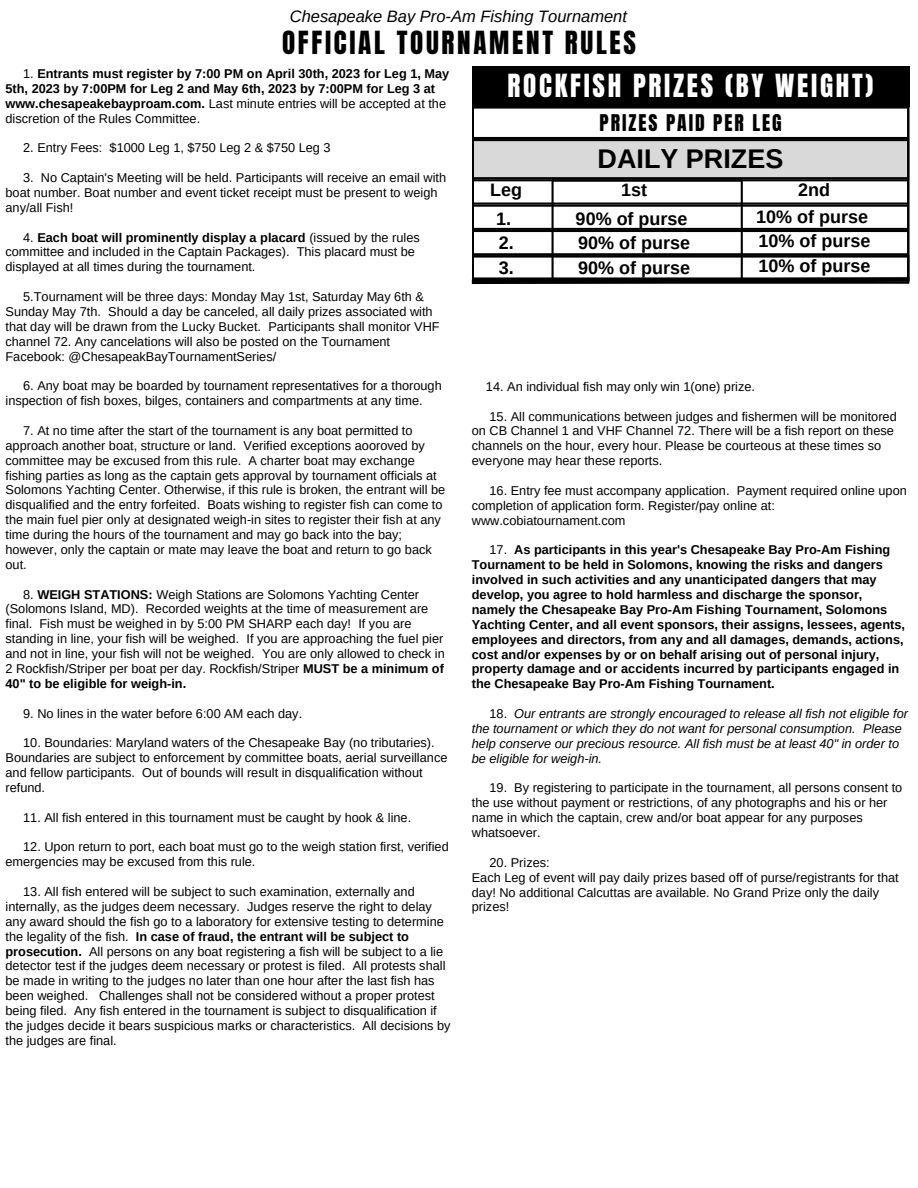
<style>
.page{position:relative;width:918px;height:1188px;background:#fff}
.page>*{position:absolute;margin:0;border:0;box-sizing:border-box;transform-origin:0 0}
.t1{font:27.15px "Anton";letter-spacing:.1em;color:#fff}
.t2{font:27.15px "Anton";letter-spacing:.1em;color:#000}
.t3{font:700 27px "Arimo";color:#000}
.t4{font:19.65px "Anton";letter-spacing:.1em;color:#000}
.t5{font:700 18px/24.8px "Arimo";color:#000}
.t6{font:italic 16.5px "Arimo";color:#000}
.t7{font:12.75px/14.9px "Arimo";color:#000}
.t8{font:700 12.75px/14.9px "Arimo";color:#000}
.t9{font:italic 12.75px/14.9px "Arimo";color:#000}
.s1{font-weight:400}
.s2{font-weight:700}
.s3{font-style:normal}
</style>
<div class="page">
<div style="left:472px;top:66px;width:437px;height:40px;background:#000"></div>
<svg style="left:471px;top:106px;width:439px;height:179px"></svg>
<p class="t6" style="left:290px;top:7px;width:339px">Chesapeake Bay Pro-Am Fishing Tournament</p>
<h1 class="t2" style="left:282px;top:23px;width:355px">OFFICIAL TOURNAMENT RULES</h1>
<p class="t8" style="left:6px;top:66px;width:445px;text-indent:18px"><span class="s1">1.</span> Entrants must register by 7:00 PM on April 30th, 2023 for Leg 1, May 5th, 2023 by 7:00PM for Leg 2 and May 6th, 2023 by 7:00PM for Leg 3 at www.chesapeakebayproam.com. <span class="s1">Last minute entries will be accepted at the discretion of the Rules Committee.</span></p>
<p class="t7" style="left:23px;top:140px;width:309px">2. Entry Fees: $1000 Leg 1, $750 Leg 2 &amp; $750 Leg 3</p>
<p class="t7" style="left:6px;top:170px;width:442px;text-indent:18px">3. No Captain's Meeting will be held. Participants will receive an email with boat number. Boat number and event ticket receipt must be present to weigh any/all Fish!</p>
<p class="t7" style="left:6px;top:230px;width:416px;text-indent:18px">4. <span class="s2">Each boat will prominently display a placard</span> (issued by the rules committee and included in the Captain Packages). This placard must be displayed at all times during the tournament.</p>
<p class="t7" style="left:6px;top:289px;width:436px;text-indent:18px">5.Tournament will be three days: Monday May 1st, Saturday May 6th &amp; Sunday May 7th. Should a day be canceled, all daily prizes associated with that day will be drawn from the Lucky Bucket. Participants shall monitor VHF channel 72. Any cancelations will also be posted on the Tournament Facebook: @ChesapeakBayTournamentSeries/</p>
<p class="t7" style="left:6px;top:378px;width:438px;text-indent:18px">6. Any boat may be boarded by tournament representatives for a thorough inspection of fish boxes, bilges, containers and compartments at any time.</p>
<p class="t7" style="left:6px;top:423px;width:441px;text-indent:18px">7. At no time after the start of the tournament is any boat permitted to approach another boat, structure or land. Verified exceptions aooroved by committee may be excused from this rule. A charter boat may exchange fishing parties as long as the captain gets approval by tournament officials at Solomons Yachting Center. Otherwise, if this rule is broken, the entrant will be disqualified and the entry forfeited. Boats wishing to register fish can come to the main fuel pier only at designated weigh-in sites to register their fish at any time during the hours of the tournament and may go back into the bay; however, only the captain or mate may leave the boat and return to go back out.</p>
<p class="t7" style="left:6px;top:587px;width:441px;text-indent:18px">8. <span class="s2">WEIGH STATIONS:</span> Weigh Stations are Solomons Yachting Center (Solomons Island, MD). Recorded weights at the time of measurement are final. Fish must be weighed in by 5:00 PM SHARP each day! If you are standing in line, your fish will be weighed. If you are approaching the fuel pier and not in line, your fish will not be weighed. You are only allowed to check in 2 Rockfish/Striper per boat per day. Rockfish/Striper <span class="s2">MUST be a minimum of 40" to be eligible for weigh-in.</span></p>
<p class="t7" style="left:23px;top:706px;width:281px">9. No lines in the water before 6:00 AM each day.</p>
<p class="t7" style="left:6px;top:735px;width:443px;text-indent:18px">10. Boundaries: Maryland waters of the Chesapeake Bay (no tributaries).<br>Boundaries are subject to enforcement by committee boats, aerial surveillance and fellow participants. Out of bounds will result in disqualification without refund.</p>
<p class="t7" style="left:23px;top:810px;width:390px">11. All fish entered in this tournament must be caught by hook &amp; line.</p>
<p class="t7" style="left:6px;top:840px;width:445px;text-indent:18px">12. Upon return to port, each boat must go to the weigh station first, verified emergencies may be excused from this rule.</p>
<p class="t7" style="left:6px;top:884px;width:446px;text-indent:18px">13. All fish entered will be subject to such examination, externally and internally, as the judges deem necessary. Judges reserve the right to delay any award should the fish go to a laboratory for extensive testing to determine the legality of the fish. <span class="s2">In case of fraud, the entrant will be subject to prosecution.</span> All persons on any boat registering a fish will be subject to a lie detector test if the judges deem necessary or protest is filed. All protests shall be made in writing to the judges no later than one hour after the last fish has been weighed. Challenges shall not be considered without a proper protest being filed. Any fish entered in the tournament is subject to disqualification if the judges decide it bears suspicious marks or characteristics. All decisions by the judges are final.</p>
<h1 class="t1" style="left:508px;top:66px;width:367px">ROCKFISH PRIZES (BY WEIGHT)</h1>
<h3 class="t4" style="left:599px;top:108px;width:184px">PRIZES PAID PER LEG</h3>
<h2 class="t3" style="left:598px;top:143px;width:187px">DAILY PRIZES</h2>
<h3 class="t5" style="left:490px;top:178px;width:33px">Leg</h3>
<h3 class="t5" style="left:621px;top:178px;width:28px">1st</h3>
<h3 class="t5" style="left:798px;top:178px;width:33px">2nd</h3>
<h3 class="t5" style="left:496px;top:206px;width:19px">1.<br>2.<br>3.</h3>
<h3 class="t5" style="left:756px;top:204px;width:116px">10% of purse<br>10% of purse<br>10% of purse</h3>
<h3 class="t5" style="left:576px;top:206px;width:116px">90% of purse<br>90% of purse<br>90% of purse</h3>
<p class="t7" style="left:486px;top:379px;width:271px">14. An individual fish may only win 1(one) prize.</p>
<p class="t7" style="left:472px;top:409px;width:426px;text-indent:18px">15. All communications between judges and fishermen will be monitored on CB Channel 1 and VHF Channel 72. There will be a fish report on these channels on the hour, every hour. Please be courteous at these times so everyone may hear these reports.</p>
<p class="t7" style="left:472px;top:483px;width:437px;text-indent:18px">16. Entry fee must accompany application. Payment required online upon completion of application form. Register/pay online at: www.cobiatournament.com</p>
<p class="t8" style="left:472px;top:543px;width:435px;text-indent:18px"><span class="s1">17.</span> As participants in this year's Chesapeake Bay Pro-Am Fishing Tournament to be held in Solomons, knowing the risks and dangers involved in such activities and any unanticipated dangers that may develop, you agree to hold harmless and discharge the sponsor, namely the Chesapeake Bay Pro-Am Fishing Tournament, Solomons Yachting Center, and all event sponsors, their assigns, lessees, agents, employees and directors, from any and all damages, demands, actions, cost and/or expenses by or on behalf arising out of personal injury, property damage and or accidents incurred by participants engaged in the Chesapeake Bay Pro-Am Fishing Tournament.</p>
<p class="t9" style="left:472px;top:706px;width:438px;text-indent:18px"><span class="s3">18.</span> Our entrants are strongly encouraged to release all fish not eligible for the tournament or which they do not want for personal consumption. Please help conserve our precious resource. All fish must be at least 40" in order to be eligible for weigh-in.</p>
<p class="t7" style="left:472px;top:781px;width:432px;text-indent:18px">19. By registering to participate in the tournament, all persons consent to the use without payment or restrictions, of any photographs and his or her name in which the captain, crew and/or boat appear for any purposes whatsoever.</p>
<p class="t7" style="left:472px;top:855px;width:429px;text-indent:18px">20. Prizes:<br>Each Leg of event will pay daily prizes based off of purse/registrants for that day! No additional Calcuttas are available. No Grand Prize only the daily prizes!</p>
</div>
